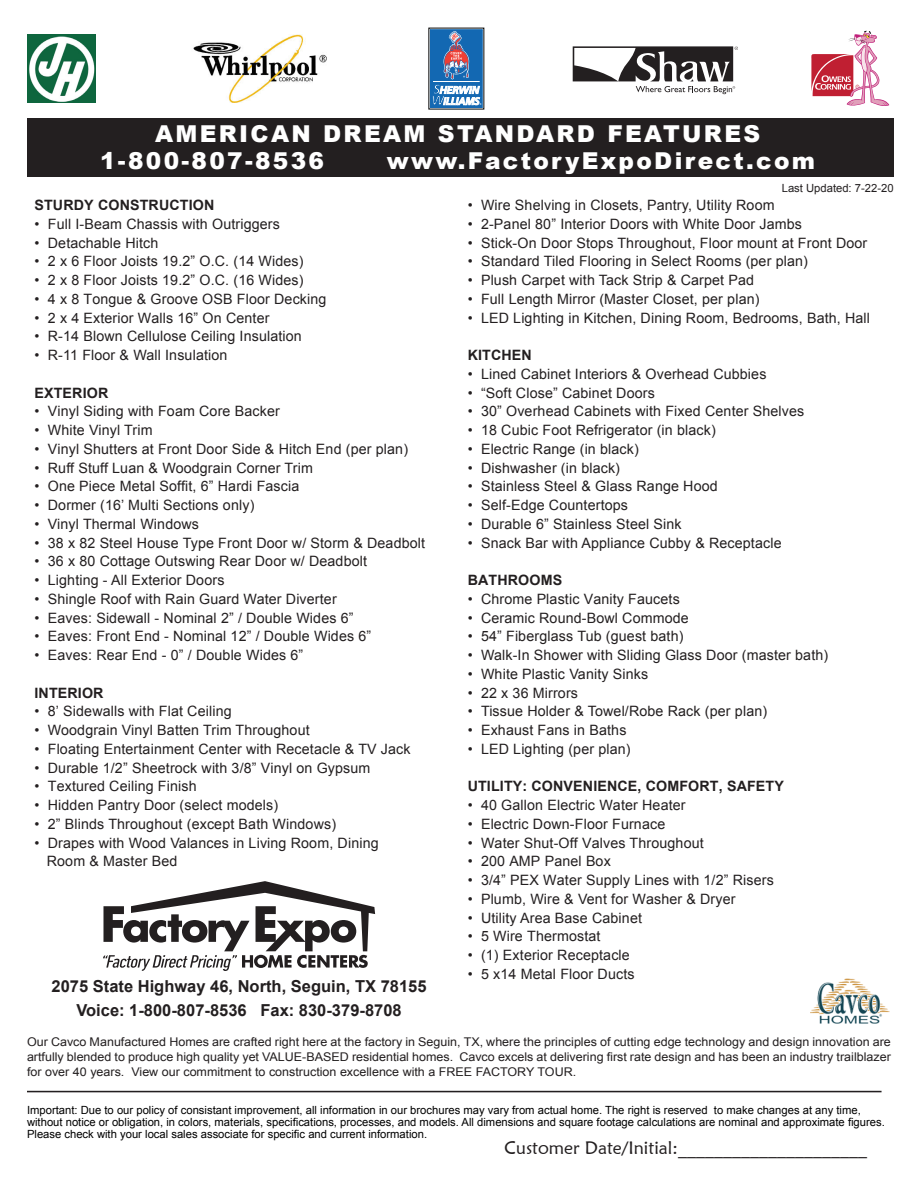
<style>
.page{position:relative;width:918px;height:1188px;background:#fff}
.page>*{position:absolute;margin:0;border:0;box-sizing:border-box;transform-origin:0 0}
.t1{font:900 23.25px "Arial";letter-spacing:.1em;color:#fff}
.t2{font:18px "Maiandra GD";color:#231f20}
.t3{font:700 16.5px/24px "Arial";color:#231f20;text-align:center}
.t4{font:14.25px "Arial";letter-spacing:.01em;color:#231f20}
.t5{font:700 14.25px "Arial";letter-spacing:.01em;color:#231f20}
.t6{font:12px/15px "Arial";color:#231f20;text-align:justify;scale:1.04 1}
.heading_new{font:11.25px/12px "Arial";color:#000}
.t7{font:11.25px "Arial";color:#231f20}
</style>
<div class="page">
<svg style="left:811px;top:31px;width:78px;height:75px"></svg>
<svg style="left:573px;top:46px;width:164px;height:48px"></svg>
<div style="left:27px;top:119px;width:867px;height:58px;background:#231f20"></div>
<img style="left:810px;top:978px;width:79px;height:46px">
<hr style="left:27px;top:1091px;width:855px;height:1px;background:#231f20">
<img style="left:193px;top:34px;width:133px;height:69px">
<img style="left:27px;top:35px;width:69px;height:67px">
<div style="left:430px;top:30px;width:52px;height:78px;border:1px solid #1368b2"></div>
<svg style="left:433px;top:31px;width:48px;height:75px"></svg>
<svg style="left:103px;top:881px;width:272px;height:90px"></svg>
<p class="t1" style="left:155px;top:117px;width:607px">AMERICAN DREAM STANDARD FEATURES</p>
<p class="t1" style="left:100px;top:144px;width:226px">1-800-807-8536</p>
<p class="t1" style="left:387px;top:144px;width:430px">www.FactoryExpoDirect.com</p>
<p class="t5" style="left:34px;top:196px;width:181px">STURDY CONSTRUCTION</p>
<p class="t4" style="left:34px;top:214px;width:247px">• Full I-Beam Chassis with Outriggers</p>
<p class="t4" style="left:34px;top:233px;width:125px">• Detachable Hitch</p>
<p class="t4" style="left:34px;top:252px;width:271px">• 2 x 6 Floor Joists 19.2” O.C. (14 Wides)</p>
<p class="t4" style="left:34px;top:271px;width:271px">• 2 x 8 Floor Joists 19.2” O.C. (16 Wides)</p>
<p class="t4" style="left:34px;top:289px;width:293px">• 4 x 8 Tongue &amp; Groove OSB Floor Decking</p>
<p class="t4" style="left:34px;top:308px;width:237px">• 2 x 4 Exterior Walls 16” On Center</p>
<p class="t4" style="left:34px;top:327px;width:269px">• R-14 Blown Cellulose Ceiling Insulation</p>
<p class="t4" style="left:34px;top:346px;width:194px">• R-11 Floor &amp; Wall Insulation</p>
<p class="t5" style="left:34px;top:383px;width:75px">EXTERIOR</p>
<p class="t4" style="left:34px;top:402px;width:247px">• Vinyl Siding with Foam Core Backer</p>
<p class="t4" style="left:34px;top:421px;width:120px">• White Vinyl Trim</p>
<p class="t4" style="left:34px;top:439px;width:375px">• Vinyl Shutters at Front Door Side &amp; Hitch End (per plan)</p>
<p class="t4" style="left:34px;top:458px;width:280px">• Ruff Stuff Luan &amp; Woodgrain Corner Trim</p>
<p class="t4" style="left:34px;top:477px;width:266px">• One Piece Metal Soffit, 6” Hardi Fascia</p>
<p class="t4" style="left:34px;top:496px;width:221px">• Dormer (16’ Multi Sections only)</p>
<p class="t4" style="left:34px;top:514px;width:166px">• Vinyl Thermal Windows</p>
<p class="t4" style="left:34px;top:533px;width:392px">• 38 x 82 Steel House Type Front Door w/ Storm &amp; Deadbolt</p>
<p class="t4" style="left:34px;top:552px;width:334px">• 36 x 80 Cottage Outswing Rear Door w/ Deadbolt</p>
<p class="t4" style="left:34px;top:571px;width:191px">• Lighting - All Exterior Doors</p>
<p class="t4" style="left:34px;top:589px;width:304px">• Shingle Roof with Rain Guard Water Diverter</p>
<p class="t4" style="left:34px;top:608px;width:321px">• Eaves: Sidewall - Nominal 2” / Double Wides 6”</p>
<p class="t4" style="left:34px;top:627px;width:338px">• Eaves: Front End - Nominal 12” / Double Wides 6”</p>
<p class="t4" style="left:34px;top:646px;width:270px">• Eaves: Rear End - 0” / Double Wides 6”</p>
<p class="t5" style="left:34px;top:683px;width:71px">INTERIOR</p>
<p class="t4" style="left:34px;top:702px;width:199px">• 8’ Sidewalls with Flat Ceiling</p>
<p class="t4" style="left:34px;top:721px;width:277px">• Woodgrain Vinyl Batten Trim Throughout</p>
<p class="t4" style="left:34px;top:739px;width:378px">• Floating Entertainment Center with Recetacle &amp; TV Jack</p>
<p class="t4" style="left:34px;top:758px;width:338px">• Durable 1/2” Sheetrock with 3/8” Vinyl on Gypsum</p>
<p class="t4" style="left:34px;top:777px;width:164px">• Textured Ceiling Finish</p>
<p class="t4" style="left:34px;top:796px;width:245px">• Hidden Pantry Door (select models)</p>
<p class="t4" style="left:34px;top:814px;width:303px">• 2” Blinds Throughout (except Bath Windows)</p>
<p class="t4" style="left:34px;top:833px;width:346px">• Drapes with Wood Valances in Living Room, Dining</p>
<p class="t4" style="left:47px;top:852px;width:132px">Room &amp; Master Bed</p>
<p class="t3" style="left:52px;top:975px;width:377px">2075 State Highway 46, North, Seguin, TX 78155<br>Voice: 1-800-807-8536 Fax: 830-379-8708</p>
<p class="t7" style="left:782px;top:181px;width:113px">Last Updated: 7-22-20</p>
<p class="t4" style="left:468px;top:196px;width:308px">• Wire Shelving in Closets, Pantry, Utility Room</p>
<p class="t4" style="left:468px;top:214px;width:336px">• 2-Panel 80” Interior Doors with White Door Jambs</p>
<p class="t4" style="left:468px;top:233px;width:401px">• Stick-On Door Stops Throughout, Floor mount at Front Door</p>
<p class="t4" style="left:468px;top:252px;width:342px">• Standard Tiled Flooring in Select Rooms (per plan)</p>
<p class="t4" style="left:468px;top:271px;width:288px">• Plush Carpet with Tack Strip &amp; Carpet Pad</p>
<p class="t4" style="left:468px;top:289px;width:293px">• Full Length Mirror (Master Closet, per plan)</p>
<p class="t4" style="left:468px;top:308px;width:404px">• LED Lighting in Kitchen, Dining Room, Bedrooms, Bath, Hall</p>
<p class="t5" style="left:468px;top:346px;width:66px">KITCHEN</p>
<p class="t4" style="left:468px;top:364px;width:300px">• Lined Cabinet Interiors &amp; Overhead Cubbies</p>
<p class="t4" style="left:468px;top:383px;width:189px">• “Soft Close” Cabinet Doors</p>
<p class="t4" style="left:468px;top:402px;width:338px">• 30” Overhead Cabinets with Fixed Center Shelves</p>
<p class="t4" style="left:468px;top:421px;width:250px">• 18 Cubic Foot Refrigerator (in black)</p>
<p class="t4" style="left:468px;top:439px;width:173px">• Electric Range (in black)</p>
<p class="t4" style="left:468px;top:458px;width:154px">• Dishwasher (in black)</p>
<p class="t4" style="left:468px;top:477px;width:252px">• Stainless Steel &amp; Glass Range Hood</p>
<p class="t4" style="left:468px;top:496px;width:162px">• Self-Edge Countertops</p>
<p class="t4" style="left:468px;top:514px;width:216px">• Durable 6” Stainless Steel Sink</p>
<p class="t4" style="left:468px;top:533px;width:315px">• Snack Bar with Appliance Cubby &amp; Receptacle</p>
<p class="t5" style="left:468px;top:571px;width:96px">BATHROOMS</p>
<p class="t4" style="left:468px;top:589px;width:214px">• Chrome Plastic Vanity Faucets</p>
<p class="t4" style="left:468px;top:608px;width:223px">• Ceramic Round-Bowl Commode</p>
<p class="t4" style="left:468px;top:627px;width:217px">• 54” Fiberglass Tub (guest bath)</p>
<p class="t4" style="left:468px;top:646px;width:362px">• Walk-In Shower with Sliding Glass Door (master bath)</p>
<p class="t4" style="left:468px;top:664px;width:182px">• White Plastic Vanity Sinks</p>
<p class="t4" style="left:468px;top:683px;width:112px">• 22 x 36 Mirrors</p>
<p class="t4" style="left:468px;top:702px;width:301px">• Tissue Holder &amp; Towel/Robe Rack (per plan)</p>
<p class="t4" style="left:468px;top:721px;width:160px">• Exhaust Fans in Baths</p>
<p class="t4" style="left:468px;top:739px;width:164px">• LED Lighting (per plan)</p>
<p class="t5" style="left:468px;top:777px;width:318px">UTILITY: CONVENIENCE, COMFORT, SAFETY</p>
<p class="t4" style="left:468px;top:796px;width:219px">• 40 Gallon Electric Water Heater</p>
<p class="t4" style="left:468px;top:814px;width:199px">• Electric Down-Floor Furnace</p>
<p class="t4" style="left:468px;top:833px;width:238px">• Water Shut-Off Valves Throughout</p>
<p class="t4" style="left:468px;top:852px;width:145px">• 200 AMP Panel Box</p>
<p class="t4" style="left:468px;top:871px;width:308px">• 3/4” PEX Water Supply Lines with 1/2” Risers</p>
<p class="t4" style="left:468px;top:889px;width:269px">• Plumb, Wire &amp; Vent for Washer &amp; Dryer</p>
<p class="t4" style="left:468px;top:908px;width:176px">• Utility Area Base Cabinet</p>
<p class="t4" style="left:468px;top:927px;width:134px">• 5 Wire Thermostat</p>
<p class="t4" style="left:468px;top:946px;width:164px">• (1) Exterior Receptacle</p>
<p class="t4" style="left:468px;top:964px;width:168px">• 5 x14 Metal Floor Ducts</p>
<p class="t6" style="left:27px;top:1034px;width:832px">Our Cavco Manufactured Homes are crafted right here at the factory in Seguin, TX, where the principles of cutting edge technology and design innovation are artfully blended to produce high quality yet VALUE-BASED residential homes. Cavco excels at delivering first rate design and has been an industry trailblazer for over 40 years. View our commitment to construction excellence with a FREE FACTORY TOUR.</p>
<p class="heading_new" style="left:27px;top:1104px;width:859px">Important: Due to our policy of consistant improvement, all information in our brochures may vary from actual home. The right is reserved to make changes at any time, without notice or obligation, in colors, materials, specifications, processes, and models. All dimensions and square footage calculations are nominal and approximate figures.<br>Please check with your local sales associate for specific and current information.</p>
<p class="t2" style="left:504px;top:1137px;width:364px">Customer Date/Initial:_____________________</p>
</div>
